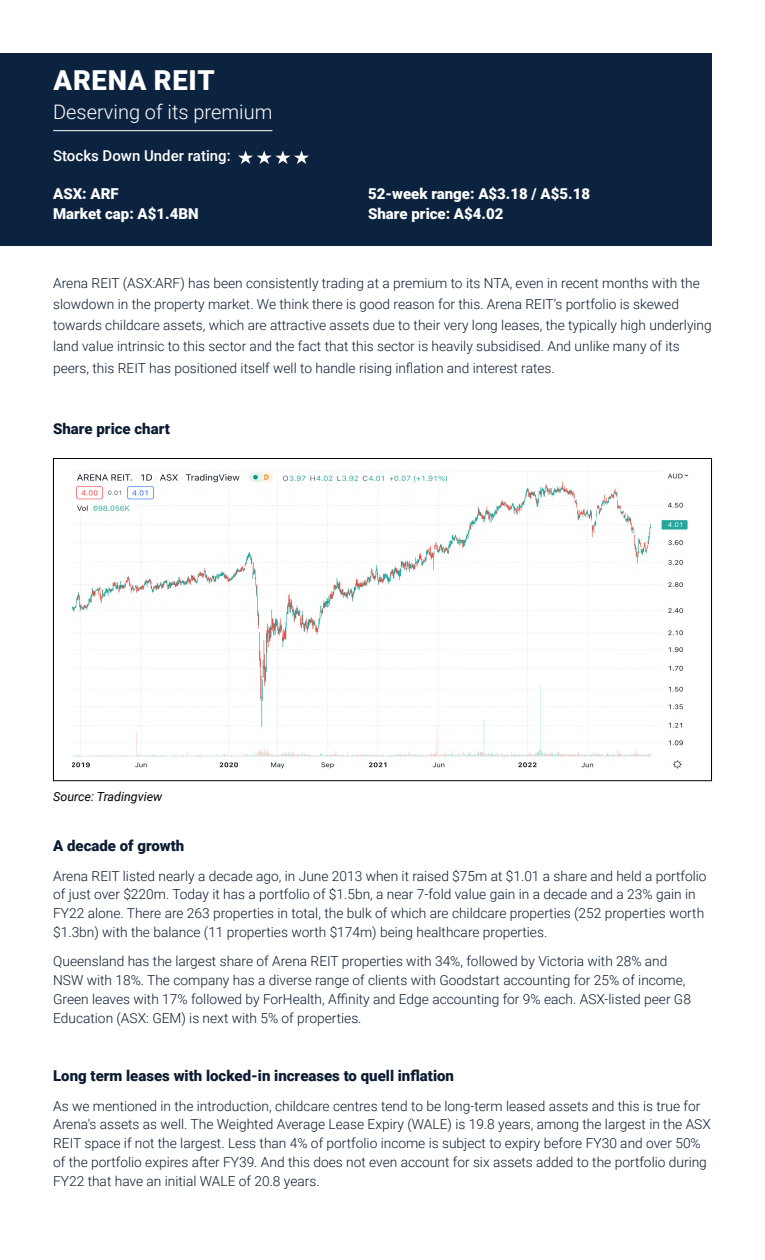
<style>
.page{position:relative;width:765px;height:1260px;background:#fff}
.page>*{position:absolute;margin:0;border:0;box-sizing:border-box;transform-origin:0 0}
.t1{font:900 27.5px "Roboto";letter-spacing:.025em;color:#fff}
.t2{font:300 20px "Roboto";color:#fff}
.t3{font:900 15px "Roboto";color:#0b1b31}
.t4{font:900 15px "Roboto";color:#fff}
.t5{font:500 15px "Roboto";color:#fff}
.t6{font:300 13.75px/18.8px "Roboto";color:#0b1b31}
.t7{font:italic 12.5px "Roboto";color:#000}
</style>
<div class="page">
<div style="left:0;top:53px;width:712px;height:192px;background:#0c233f"></div>
<hr style="left:53px;top:130px;width:219px;height:1px;background:#fff">
<svg style="left:238px;top:151px;width:71px;height:13px"></svg>
<img style="left:72px;top:469px;width:616px;height:300px">
<h1 class="t1" style="left:54px;top:60px;width:163px">ARENA REIT</h1>
<h2 class="t2" style="left:53px;top:97px;width:221px">Deserving of its premium</h2>
<p class="t5" style="left:53px;top:146px;width:179px">Stocks Down Under rating:</p>
<p class="t4" style="left:53px;top:183px;width:67px">ASX: ARF</p>
<p class="t4" style="left:368px;top:183px;width:223px">52-week range: A$3.18 / A$5.18</p>
<p class="t4" style="left:53px;top:203px;width:147px">Market cap: A$1.4BN</p>
<p class="t4" style="left:368px;top:203px;width:137px">Share price: A$4.02</p>
<p class="t6" style="left:53px;top:272px;width:660px;line-height:21.2px">Arena REIT (ASX:ARF) has been consistently trading at a premium to its NTA, even in recent months with the slowdown in the property market. We think there is good reason for this. Arena REIT’s portfolio is skewed towards childcare assets, which are attractive assets due to their very long leases, the typically high underlying land value intrinsic to this sector and the fact that this sector is heavily subsidised. And unlike many of its peers, this REIT has positioned itself well to handle rising inflation and interest rates.</p>
<p class="t3" style="left:53px;top:418px;width:118px">Share price chart</p>
<p class="t7" style="left:53px;top:788px;width:111px">Source: Tradingview</p>
<p class="t3" style="left:53px;top:835px;width:133px">A decade of growth</p>
<p class="t6" style="left:53px;top:866px;width:655px">Arena REIT listed nearly a decade ago, in June 2013 when it raised $75m at $1.01 a share and held a portfolio of just over $220m. Today it has a portfolio of $1.5bn, a near 7-fold value gain in a decade and a 23% gain in FY22 alone. There are 263 properties in total, the bulk of which are childcare properties (252 properties worth $1.3bn) with the balance (11 properties worth $174m) being healthcare properties.</p>
<p class="t6" style="left:53px;top:952px;width:639px">Queensland has the largest share of Arena REIT properties with 34%, followed by Victoria with 28% and NSW with 18%. The company has a diverse range of clients with Goodstart accounting for 25% of income, Green leaves with 17% followed by ForHealth, Affinity and Edge accounting for 9% each. ASX-listed peer G8<br>Education (ASX: GEM) is next with 5% of properties.</p>
<p class="t3" style="left:53px;top:1065px;width:402px">Long term leases with locked-in increases to quell inflation</p>
<p class="t6" style="left:53px;top:1096px;width:659px">As we mentioned in the introduction, childcare centres tend to be long-term leased assets and this is true for Arena’s assets as well. The Weighted Average Lease Expiry (WALE) is 19.8 years, among the largest in the ASX REIT space if not the largest. Less than 4% of portfolio income is subject to expiry before FY30 and over 50% of the portfolio expires after FY39. And this does not even account for six assets added to the portfolio during FY22 that have an initial WALE of 20.8 years.</p>
</div>
